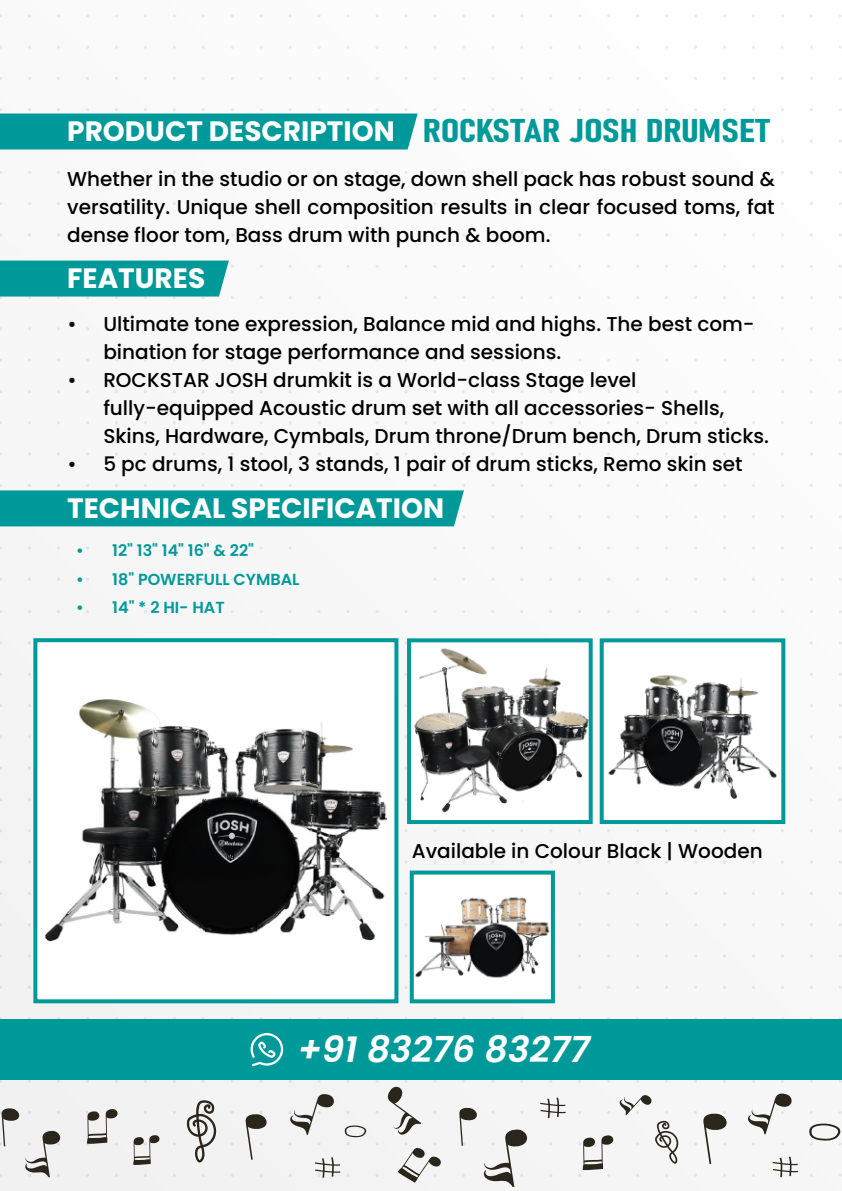
<style>
.page{position:relative;width:842px;height:1191px;background:#fafafa}
.page>*{position:absolute;margin:0;border:0;box-sizing:border-box;transform-origin:0 0}
.t1{font:italic 600 36px "Poppins";color:#fff}
.t2{font:32.4px "Bahnschrift";letter-spacing:-.01em;color:#099;scale:1.29 1}
.t3{font:700 28px "Poppins";color:#fff}
.t4{font:500 20px/28px "Poppins";color:#000}
.t5{font:600 16px "Poppins";color:#099}
.s1{font-family:"Poppins";font-weight:700;font-size:28px;color:#fff}
</style>
<div class="page">
<svg style="left:0;top:108px;width:418px;height:41px;background:#24a6a6"></svg>
<svg style="left:0;top:1108px;width:61px;height:69px"></svg>
<svg style="left:315px;top:1157px;width:25px;height:20px"></svg>
<svg style="left:344px;top:1125px;width:22px;height:20px"></svg>
<svg style="left:246px;top:1111px;width:21px;height:48px"></svg>
<svg style="left:288px;top:1094px;width:46px;height:41px"></svg>
<svg style="left:186px;top:1100px;width:31px;height:62px"></svg>
<svg style="left:86px;top:1109px;width:32px;height:36px"></svg>
<svg style="left:133px;top:1135px;width:27px;height:30px"></svg>
<svg style="left:459px;top:1107px;width:69px;height:80px"></svg>
<svg style="left:772px;top:1156px;width:26px;height:21px"></svg>
<svg style="left:540px;top:1097px;width:26px;height:21px"></svg>
<svg style="left:809px;top:1123px;width:32px;height:22px"></svg>
<svg style="left:703px;top:1111px;width:24px;height:53px"></svg>
<svg style="left:748px;top:1093px;width:44px;height:41px"></svg>
<svg style="left:387px;top:1080px;width:34px;height:55px"></svg>
<svg style="left:398px;top:1142px;width:43px;height:40px"></svg>
<svg style="left:578px;top:1095px;width:100px;height:81px"></svg>
<div style="left:0;top:1019px;width:842px;height:61px;background:#099"></div>
<svg style="left:251px;top:1033px;width:32px;height:33px"></svg>
<svg style="left:0;top:484px;width:464px;height:42px;background:#27a7a7"></svg>
<svg style="left:0;top:260px;width:229px;height:39px;background:#18a2a2"></svg>
<img style="left:414px;top:648px;width:174px;height:165px">
<div style="left:407px;top:638px;width:186px;height:186px;border:4px solid #099"></div>
<img style="left:608px;top:675px;width:169px;height:124px">
<div style="left:600px;top:638px;width:185px;height:186px;border:4px solid #099"></div>
<img style="left:45px;top:699px;width:343px;height:243px">
<div style="left:33px;top:638px;width:365px;height:365px;border:4px solid #099"></div>
<img style="left:415px;top:897px;width:135px;height:81px">
<div style="left:410px;top:870px;width:145px;height:133px;border:4px solid #099"></div>
<h2 class="t2" style="left:67px;top:106px;width:546px"><span class="s1">PRODUCT DESCRIPTION</span> ROCKSTAR JOSH DRUMSET</h2>
<p class="t4" style="left:67px;top:165px;width:709px;text-align:justify">Whether in the studio or on stage, down shell pack has robust sound &amp; versatility. Unique shell composition results in clear focused toms, fat dense floor tom, Bass drum with punch &amp; boom.</p>
<h3 class="t3" style="left:67px;top:262px;width:140px">FEATURES</h3>
<p class="t4" style="left:103px;top:310px;width:653px;text-indent:-36px">• Ultimate tone expression, Balance mid and highs. The best com&shy;bination for stage performance and sessions.</p>
<p class="t4" style="left:103px;top:366px;width:667px;text-indent:-36px">• ROCKSTAR JOSH drumkit is a World-class Stage level fully-equipped Acoustic drum set with all accessories- Shells,<br>Skins, Hardware, Cymbals, Drum throne/Drum bench, Drum sticks.</p>
<p class="t4" style="left:67px;top:450px;width:677px">• 5 pc drums, 1 stool, 3 stands, 1 pair of drum sticks, Remo skin set</p>
<h3 class="t3" style="left:67px;top:492px;width:378px">TECHNICAL SPECIFICATION</h3>
<p class="t5" style="left:76px;top:541px;width:179px">• 12" 13" 14" 16" &amp; 22"</p>
<p class="t5" style="left:76px;top:569px;width:225px">• 18" POWERFULL CYMBAL</p>
<p class="t5" style="left:76px;top:597px;width:150px">• 14" * 2 HI- HAT</p>
<p class="t4" style="left:412px;top:837px;width:352px">Available in Colour Black | Wooden</p>
<h1 class="t1" style="left:298px;top:1029px;width:294px">+91 83276 83277</h1>
</div>
